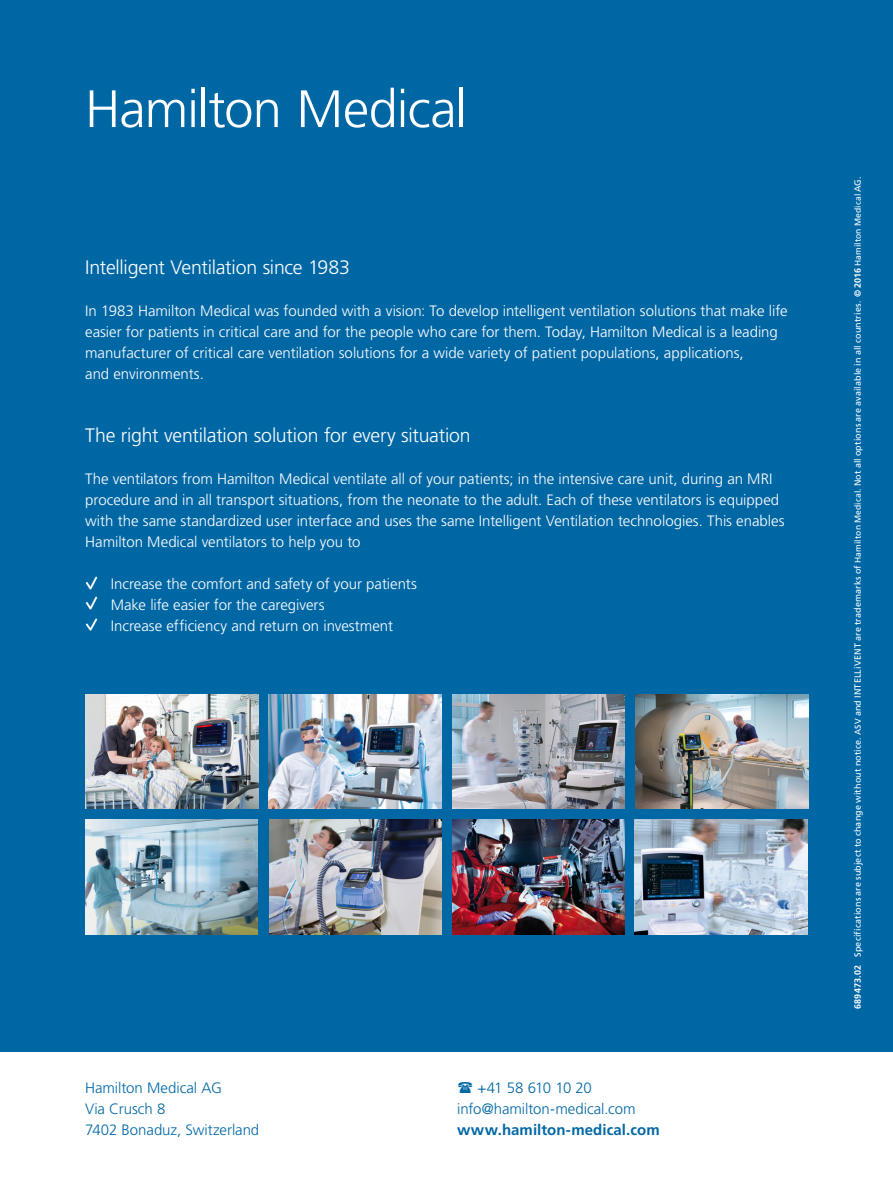
<style>
.page{position:relative;width:893px;height:1188px;background:#fff}
.page>*{position:absolute;margin:0;border:0;box-sizing:border-box;transform-origin:0 0}
.headline_small{font:300 52.5px "Frutiger LT Std";letter-spacing:-.02em;color:#fff}
.subheadlline_small{font:300 19.5px "Frutiger LT Std";letter-spacing:-.01em;color:#fff}
.running_text_normal{font:300 15px/21px "Frutiger LT Std";letter-spacing:-.005em;color:#fff}
.listing_white{font:300 15px "Frutiger LT Std";color:#fff}
.t1{font:300 15px/21px "Frutiger LT Std";letter-spacing:-.005em;color:#0067a5}
.t2{font:700 15px "Frutiger LT Std";letter-spacing:.005em;color:#0067a5}
.DE_side_note{font:9px "Frutiger LT Std";letter-spacing:.015em;color:#fff}
.s1{font-weight:700}
.s2{font-size:8.55px}
</style>
<div class="page">
<div style="left:0;top:0;width:893px;height:1051px;background:#0067a5"></div>
<img style="left:85px;top:694px;width:173px;height:115px">
<img style="left:85px;top:819px;width:173px;height:115px">
<img style="left:269px;top:694px;width:173px;height:115px">
<img style="left:452px;top:694px;width:173px;height:115px">
<img style="left:635px;top:694px;width:173px;height:115px">
<img style="left:635px;top:819px;width:172px;height:115px">
<img style="left:452px;top:819px;width:173px;height:115px">
<img style="left:269px;top:819px;width:173px;height:115px">
<img style="left:85px;top:576px;width:13px;height:14px">
<img style="left:85px;top:596px;width:13px;height:14px">
<img style="left:85px;top:618px;width:13px;height:13px">
<p class="headline_small" style="left:85px;top:79px;width:383px">Hamilton Medical</p>
<p class="subheadlline_small" style="left:85px;top:256px;width:266px">Intelligent Ventilation since 1983</p>
<p class="running_text_normal" style="left:85px;top:301px;width:704px">In 1983 Hamilton Medical was founded with a vision: To develop intelligent ventilation solutions that make life easier for patients in critical care and for the people who care for them. Today, Hamilton Medical is a leading manufacturer of critical care ventilation solutions for a wide variety of patient populations, applications,<br>and environments.</p>
<p class="subheadlline_small" style="left:85px;top:424px;width:387px">The right ventilation solution for every situation</p>
<p class="running_text_normal" style="left:85px;top:469px;width:701px">The ventilators from Hamilton Medical ventilate all of your patients; in the intensive care unit, during an MRI procedure and in all transport situations, from the neonate to the adult. Each of these ventilators is equipped with the same standardized user interface and uses the same Intelligent Ventilation technologies. This enables Hamilton Medical ventilators to help you to</p>
<p class="listing_white" style="left:111px;top:575px;width:308px">Increase the comfort and safety of your patients</p>
<p class="listing_white" style="left:111px;top:596px;width:215px">Make life easier for the caregivers</p>
<p class="listing_white" style="left:111px;top:617px;width:284px">Increase efficiency and return on investment</p>
<p class="t1" style="left:85px;top:1078px;width:176px">Hamilton Medical AG<br>Via Crusch 8<br>7402 Bonaduz, Switzerland</p>
<p class="t1" style="left:457px;top:1078px;width:180px;text-indent:20px">+41 58 610 10 20 info@hamilton-medical.com</p>
<p class="t2" style="left:457px;top:1121px;width:204px">www.hamilton-medical.com</p>
<p class="DE_side_note" style="left:852px;top:1009px;width:834px;rotate:-90deg"><span class="s1">689473.02</span> Specifications are subject to change without notice. <span class="s2">ASV</span> and INTELLiVENT are trademarks of <span class="s2">Hamilton Medical</span>. Not all options are available in all countries. <span class="s1">©2016</span> <span class="s2">Hamilton Medical</span> AG.</p>
</div>
